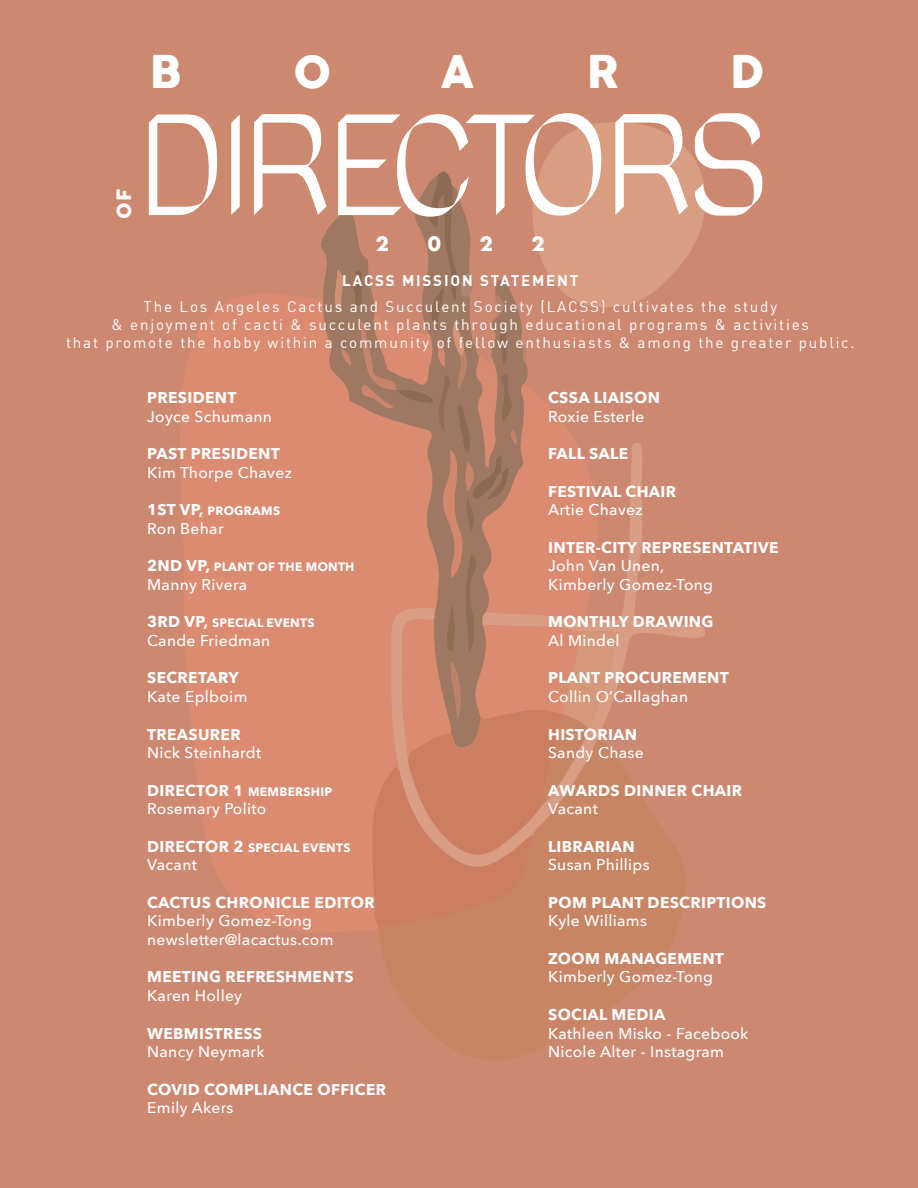
<style>
.page{position:relative;width:918px;height:1188px;background:#cd8870}
.page>*{position:absolute;margin:0;border:0;box-sizing:border-box;transform-origin:0 0}
.t1{font:113.1px "Se NSKYDEMO";letter-spacing:.005em;color:#fff}
.t2{font:44.25px "Cocogoose";color:#fff}
.t3{font:700 19.35px "Futura";color:#fff}
.t4{font:19.35px "Cocogoose";color:#fff}
.t5{font:500 15.6px/18.8px "Avenir Next";letter-spacing:.02em;color:#fff}
.t6{font:700 15.6px "Avenir Next";letter-spacing:.02em;color:#fff}
.t7{font:15.15px/18.1px "Adihaus DIN";letter-spacing:.12em;color:#fff;text-align:center}
.t8{font:700 15.15px "Adihaus DIN";letter-spacing:.12em;color:#fff}
.t9{font:700 12.15px "Avenir Next";letter-spacing:.02em;color:#fff}
.s1{font-size:15.6px}
</style>
<div class="page">
<svg style="left:180px;top:294px;width:198px;height:638px;fill:#da8b70"></svg>
<svg style="left:379px;top:926px;width:299px;height:134px;fill:#c88564"></svg>
<svg style="left:319px;top:221px;width:15px;height:527px;fill:#da8b70"></svg>
<svg style="left:334px;top:122px;width:371px;height:804px"></svg>
<p class="t4" style="left:111px;top:219px;width:32px;rotate:-90deg">OF</p>
<h2 class="t2" style="left:150px;top:41px;width:33px">B</h2>
<h2 class="t2" style="left:293px;top:41px;width:39px">O</h2>
<h2 class="t2" style="left:441px;top:41px;width:35px">A</h2>
<h2 class="t2" style="left:587px;top:41px;width:33px">R</h2>
<h2 class="t2" style="left:730px;top:41px;width:36px">D</h2>
<h1 class="t1" style="left:143px;top:106px;width:624px">DIRECTORS</h1>
<p class="t3" style="left:376px;top:230px;width:15px">2</p>
<p class="t3" style="left:428px;top:230px;width:15px">0</p>
<p class="t3" style="left:480px;top:230px;width:15px">2</p>
<p class="t3" style="left:532px;top:230px;width:15px">2</p>
<p class="t8" style="left:342px;top:268px;width:238px">LACSS MISSION STATEMENT</p>
<p class="t7" style="left:66px;top:296px;width:790px">The Los Angeles Cactus and Succulent Society (LACSS) cultivates the study<br>&amp; enjoyment of cacti &amp; succulent plants through educational programs &amp; activities<br>that promote the hobby within a community of fellow enthusiasts &amp; among the greater public.</p>
<p class="t6" style="left:147px;top:384px;width:91px">PRESIDENT</p>
<p class="t5" style="left:147px;top:406px;width:126px">Joyce Schumann</p>
<p class="t6" style="left:147px;top:440px;width:134px">PAST PRESIDENT</p>
<p class="t5" style="left:147px;top:463px;width:146px">Kim Thorpe Chavez</p>
<p class="t9" style="left:147px;top:500px;width:134px"><span class="s1">1ST VP,</span> PROGRAMS</p>
<p class="t5" style="left:147px;top:519px;width:78px">Ron Behar</p>
<p class="t9" style="left:147px;top:557px;width:209px"><span class="s1">2ND VP,</span> PLANT OF THE MONTH</p>
<p class="t5" style="left:147px;top:575px;width:102px">Manny Rivera</p>
<p class="t9" style="left:147px;top:613px;width:169px"><span class="s1">3RD VP,</span> SPECIAL EVENTS</p>
<p class="t5" style="left:147px;top:631px;width:125px">Cande Friedman</p>
<p class="t6" style="left:147px;top:664px;width:93px">SECRETARY</p>
<p class="t5" style="left:147px;top:687px;width:102px">Kate Eplboim</p>
<p class="t6" style="left:147px;top:721px;width:95px">TREASURER</p>
<p class="t5" style="left:147px;top:743px;width:116px">Nick Steinhardt</p>
<p class="t9" style="left:147px;top:781px;width:187px"><span class="s1">DIRECTOR 1</span> MEMBERSHIP</p>
<p class="t5" style="left:147px;top:799px;width:121px">Rosemary Polito</p>
<p class="t9" style="left:147px;top:837px;width:205px"><span class="s1">DIRECTOR 2</span> SPECIAL EVENTS</p>
<p class="t5" style="left:147px;top:855px;width:51px">Vacant</p>
<p class="t6" style="left:147px;top:889px;width:229px">CACTUS CHRONICLE EDITOR</p>
<p class="t5" style="left:147px;top:911px;width:188px">Kimberly Gomez-Tong newsletter@lacactus.com</p>
<p class="t6" style="left:147px;top:964px;width:208px">MEETING REFRESHMENTS</p>
<p class="t5" style="left:147px;top:986px;width:96px">Karen Holley</p>
<p class="t6" style="left:147px;top:1020px;width:116px">WEBMISTRESS</p>
<p class="t5" style="left:147px;top:1042px;width:119px">Nancy Neymark</p>
<p class="t6" style="left:147px;top:1076px;width:240px">COVID COMPLIANCE OFFICER</p>
<p class="t5" style="left:147px;top:1098px;width:88px">Emily Akers</p>
<p class="t6" style="left:548px;top:384px;width:113px">CSSA LIAISON</p>
<p class="t5" style="left:548px;top:406px;width:98px">Roxie Esterle</p>
<p class="t6" style="left:548px;top:440px;width:82px">FALL SALE</p>
<p class="t6" style="left:548px;top:478px;width:130px">FESTIVAL CHAIR</p>
<p class="t5" style="left:548px;top:500px;width:96px">Artie Chavez</p>
<p class="t6" style="left:548px;top:534px;width:232px">INTER-CITY REPRESENTATIVE</p>
<p class="t5" style="left:548px;top:556px;width:166px">John Van Unen,<br>Kimberly Gomez-Tong</p>
<p class="t6" style="left:548px;top:608px;width:167px">MONTHLY DRAWING</p>
<p class="t5" style="left:548px;top:631px;width:73px">Al Mindel</p>
<p class="t6" style="left:548px;top:664px;width:182px">PLANT PROCUREMENT</p>
<p class="t5" style="left:548px;top:687px;width:141px">Collin O’Callaghan</p>
<p class="t6" style="left:548px;top:721px;width:91px">HISTORIAN</p>
<p class="t5" style="left:548px;top:743px;width:97px">Sandy Chase</p>
<p class="t6" style="left:548px;top:777px;width:196px">AWARDS DINNER CHAIR</p>
<p class="t5" style="left:548px;top:799px;width:51px">Vacant</p>
<p class="t6" style="left:548px;top:833px;width:88px">LIBRARIAN</p>
<p class="t5" style="left:548px;top:855px;width:103px">Susan Phillips</p>
<p class="t6" style="left:548px;top:889px;width:220px">POM PLANT DESCRIPTIONS</p>
<p class="t5" style="left:548px;top:911px;width:100px">Kyle Williams</p>
<p class="t6" style="left:548px;top:945px;width:177px">ZOOM MANAGEMENT</p>
<p class="t5" style="left:548px;top:967px;width:166px">Kimberly Gomez-Tong</p>
<p class="t6" style="left:548px;top:1001px;width:119px">SOCIAL MEDIA</p>
<p class="t5" style="left:548px;top:1023px;width:202px">Kathleen Misko - Facebook<br>Nicole Alter - Instagram</p>
</div>
